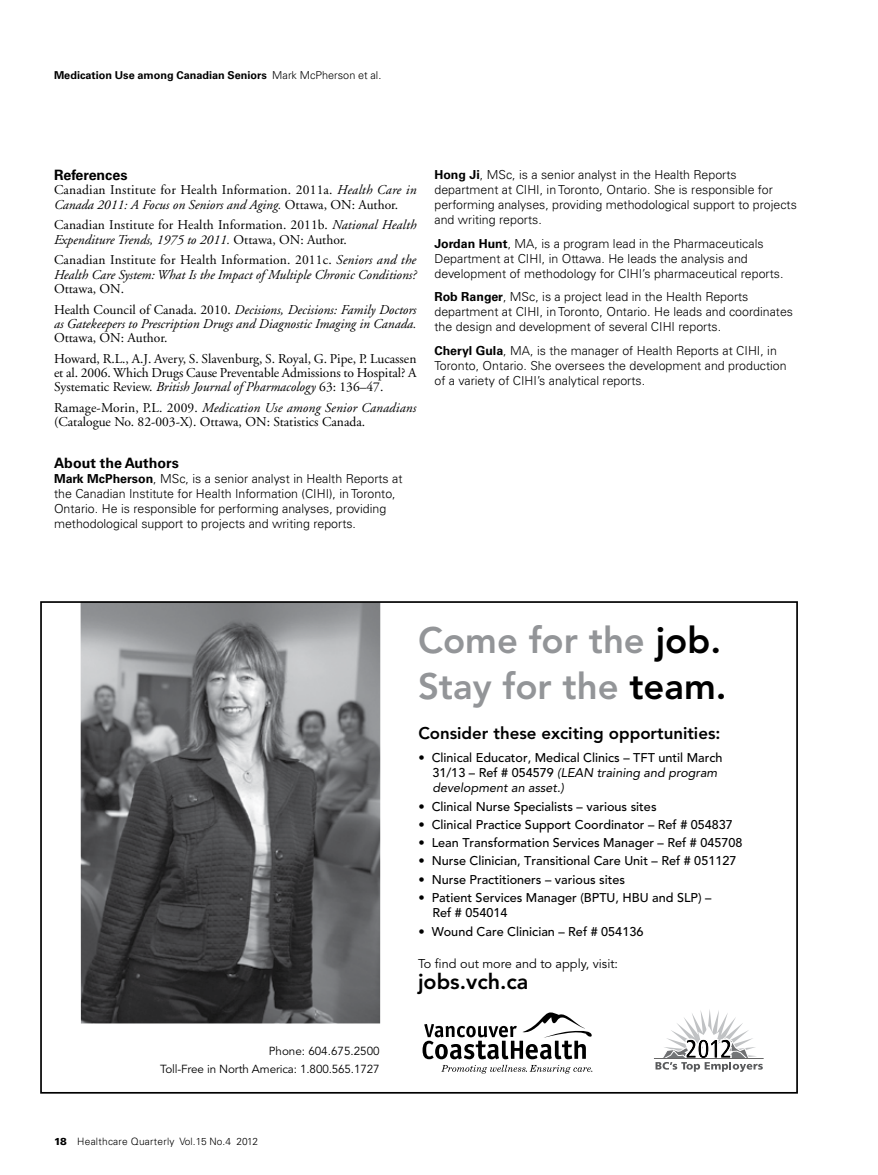
<style>
.page{position:relative;width:878px;height:1175px;background:#fff}
.page>*{position:absolute;margin:0;border:0;box-sizing:border-box;transform-origin:0 0}
.t1{font:800 36.45px/46.2px "Avenir";color:#939598}
.t2{font:800 21.45px "Avenir";color:#000}
.t3{font:800 16.8px "Avenir";color:#000}
.t4{font:700 14.25px "Univers";color:#000}
.t5{font:13.5px/14.2px "Adobe Garamond";color:#000}
.t6{font:italic 13.5px/14.2px "Adobe Garamond";color:#000}
.t7{font:12.75px "Avenir";color:#000}
.t8{font:500 12.6px/15.5px "Avenir";color:#000}
.t9{font:300 12.3px/14.9px "Univers";color:#000}
.t10{font:11.7px/18.6px "Avenir";letter-spacing:-.01em;color:#000;text-align:right}
.t11{font:700 10.8px "Univers";color:#000}
.t12{font:300 10.2px "Univers";letter-spacing:.025em;color:#000}
.s1{font-weight:300}
.s2{font-style:italic}
.s3{font-style:normal}
.s4{font-weight:700}
.s5{color:#000}
.s6{font-weight:400;font-style:italic}
.s7{font-weight:900}
</style>
<div class="page">
<img style="left:81px;top:604px;width:299px;height:419px">
<svg style="left:422px;top:1012px;width:170px;height:61px"></svg>
<svg style="left:654px;top:1010px;width:109px;height:61px"></svg>
<div style="left:40px;top:601px;width:757px;height:492px;border:2px solid #000"></div>
<p class="t11" style="left:54px;top:69px;width:329px">Medication Use among Canadian Seniors <span class="s1">Mark McPherson et al.</span></p>
<p class="t4" style="left:54px;top:167px;width:75px">References</p>
<p class="t5" style="left:54px;top:183px;width:364px">Canadian Institute for Health Information. 2011a. <span class="s2">Health Care in<br>Canada 2011: A Focus on Seniors and Aging.</span> Ottawa, ON: Author.</p>
<p class="t5" style="left:54px;top:218px;width:364px">Canadian Institute for Health Information. 2011b. <span class="s2">National Health<br>Expenditure Trends, 1975 to 2011.</span> Ottawa, ON: Author.</p>
<p class="t6" style="left:54px;top:253px;width:364px"><span class="s3">Canadian Institute for Health Information. 2011c.</span> Seniors and the<br>Health Care System: What Is the Impact of Multiple Chronic Conditions?</p>
<p class="t5" style="left:54px;top:278px;width:364px;line-height:20.7px">Ottawa, ON.<br>Health Council of Canada. 2010. <span class="s2">Decisions, Decisions: Family Doctors</span></p>
<p class="t6" style="left:54px;top:317px;width:364px">as Gatekeepers to Prescription Drugs and Diagnostic Imaging in Canada.</p>
<p class="t5" style="left:54px;top:328px;width:364px;line-height:20.7px">Ottawa, ON: Author.<br>Howard, R.L., A.J. Avery, S. Slavenburg, S. Royal, G. Pipe, P. Lucassen</p>
<p class="t5" style="left:54px;top:366px;width:364px">et al. 2006. Which Drugs Cause Preventable Admissions to Hospital? A<br>Systematic Review. <span class="s2">British Journal of Pharmacology</span> 63: 136–47.</p>
<p class="t5" style="left:54px;top:401px;width:364px">Ramage-Morin, P.L. 2009. <span class="s2">Medication Use among Senior Canadians </span>(Catalogue No. 82-003-X). Ottawa, ON: Statistics Canada.</p>
<p class="t4" style="left:54px;top:455px;width:126px">About the Authors</p>
<p class="t9" style="left:54px;top:471px;width:350px"><span class="s4">Mark McPherson</span>, MSc, is a senior analyst in Health Reports at the Canadian Institute for Health Information (CIHI), in Toronto, Ontario. He is responsible for performing analyses, providing methodological support to projects and writing reports.</p>
<p class="t9" style="left:434px;top:168px;width:364px"><span class="s4">Hong Ji</span>, MSc, is a senior analyst in the Health Reports department at CIHI, in Toronto, Ontario. She is responsible for performing analyses, providing methodological support to projects and writing reports.</p>
<p class="t9" style="left:434px;top:236px;width:350px"><span class="s4">Jordan Hunt</span>, MA, is a program lead in the Pharmaceuticals<br>Department at CIHI, in Ottawa. He leads the analysis and development of methodology for CIHI’s pharmaceutical reports.</p>
<p class="t9" style="left:434px;top:289px;width:360px"><span class="s4">Rob Ranger</span>, MSc, is a project lead in the Health Reports department at CIHI, in Toronto, Ontario. He leads and coordinates the design and development of several CIHI reports.</p>
<p class="t9" style="left:434px;top:343px;width:354px"><span class="s4">Cheryl Gula</span>, MA, is the manager of Health Reports at CIHI, in<br>Toronto, Ontario. She oversees the development and production of a variety of CIHI’s analytical reports.</p>
<h1 class="t1" style="left:418px;top:617px;width:310px">Come for the <span class="s5">job.<br></span>Stay for the <span class="s5">team.</span></h1>
<h3 class="t3" style="left:418px;top:723px;width:303px">Consider these exciting opportunities:</h3>
<p class="t8" style="left:432px;top:750px;width:292px;text-indent:-14px">• Clinical Educator, Medical Clinics – TFT until March<br>31/13 – Ref # 054579 <span class="s6">(LEAN training and program development an asset.)</span></p>
<p class="t8" style="left:418px;top:799px;width:240px">• Clinical Nurse Specialists – various sites</p>
<p class="t8" style="left:418px;top:817px;width:316px">• Clinical Practice Support Coordinator – Ref # 054837</p>
<p class="t8" style="left:418px;top:835px;width:326px">• Lean Transformation Services Manager – Ref # 045708</p>
<p class="t8" style="left:418px;top:853px;width:319px">• Nurse Clinician, Transitional Care Unit – Ref # 051127</p>
<p class="t8" style="left:418px;top:871px;width:208px">• Nurse Practitioners – various sites</p>
<p class="t8" style="left:432px;top:890px;width:280px;text-indent:-14px">• Patient Services Manager (BPTU, HBU and SLP) –<br>Ref # 054014</p>
<p class="t8" style="left:418px;top:923px;width:226px">• Wound Care Clinician – Ref # 054136</p>
<p class="t10" style="left:160px;top:1041px;width:221px">Phone: 604.675.2500<br>Toll-Free in North America: 1.800.565.1727</p>
<p class="t12" style="left:54px;top:1134px;width:205px"><span class="s7">18</span> Healthcare Quarterly Vol.15 No.4 2012</p>
<p class="t7" style="left:418px;top:956px;width:201px">To find out more and to apply, visit:</p>
<h2 class="t2" style="left:418px;top:968px;width:112px">jobs.vch.ca</h2>
</div>
